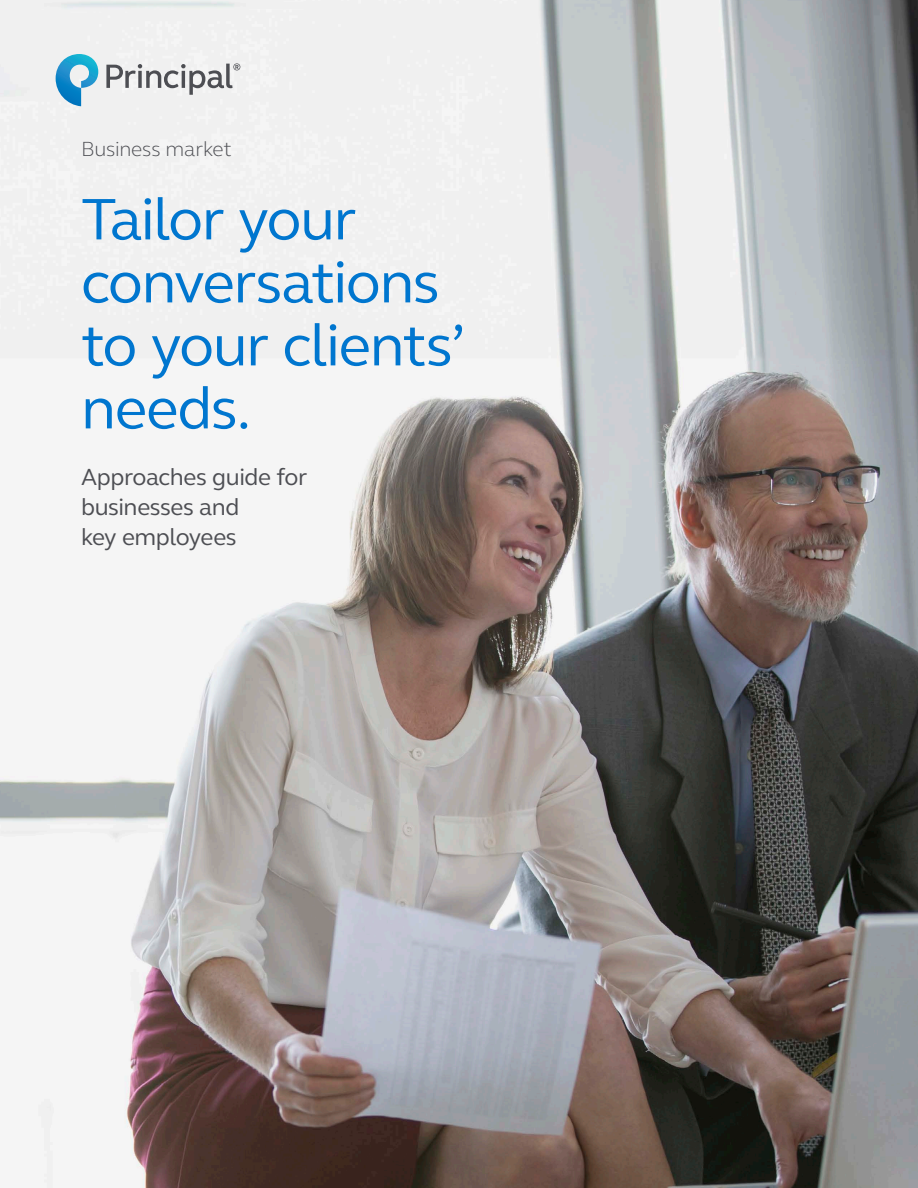
<style>
.page{position:relative;width:918px;height:1188px;background:#fff}
.page>*{position:absolute;margin:0;border:0;box-sizing:border-box;transform-origin:0 0}
.t1{font:60px/63px "FS Elliot Pro";letter-spacing:-.025em;color:#0076cf}
.t2{font:24px/30px "FS Elliot Pro";letter-spacing:-.015em;color:#4d4e53}
.t3{font:300 21px "FS Elliot Pro";letter-spacing:-.01em;color:#4d4e53}
</style>
<div class="page">
<img style="left:0;top:0;width:918px;height:1188px">
<svg style="left:56px;top:54px;width:42px;height:52px"></svg>
<svg style="left:106px;top:63px;width:134px;height:32px"></svg>
<p class="t3" style="left:81px;top:135px;width:152px">Business market</p>
<p class="t1" style="left:81px;top:186px;width:386px">Tailor your conversations to your clients’ needs.</p>
<p class="t2" style="left:81px;top:462px;width:228px">Approaches guide for businesses and<br>key employees</p>
</div>
